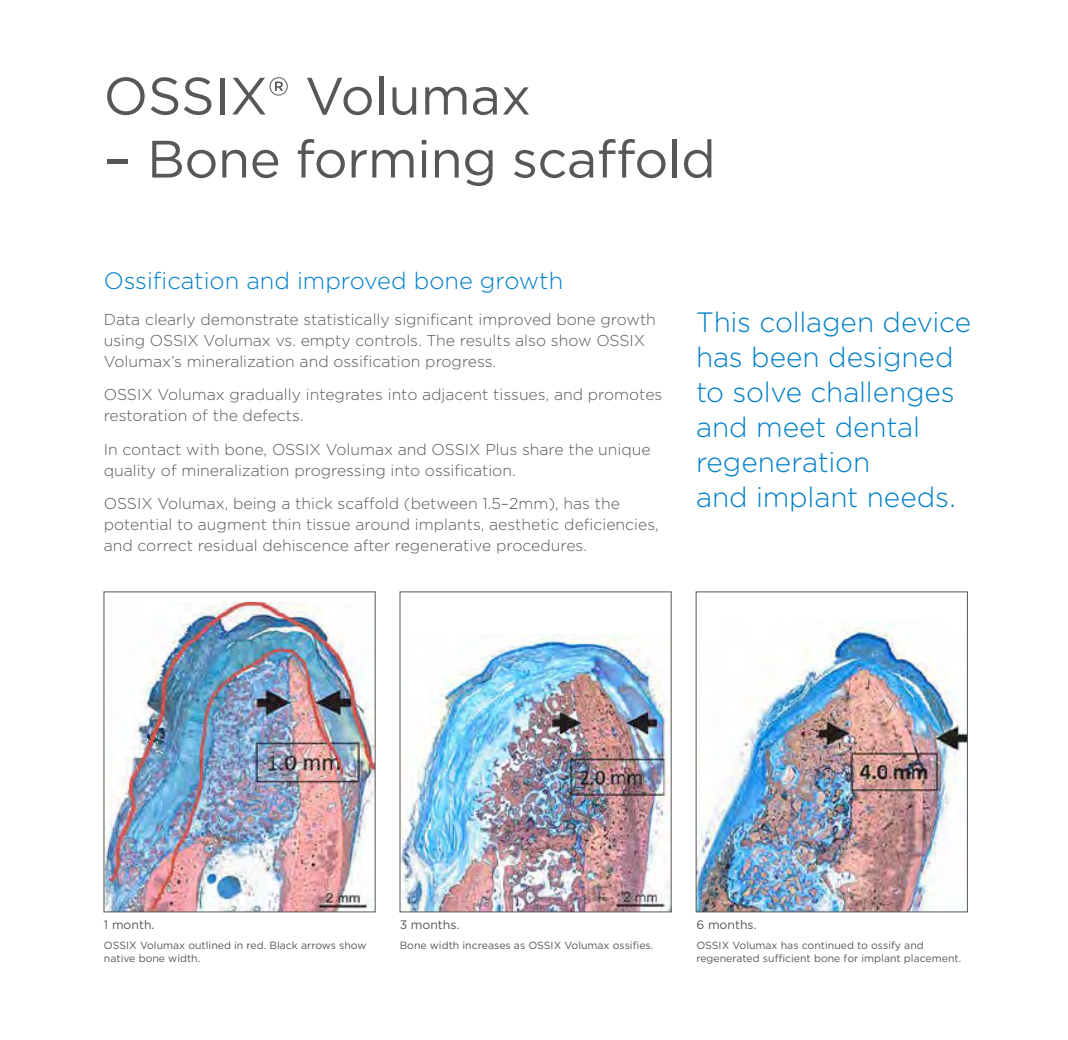
<style>
.page{position:relative;width:1068px;height:1040px;background:#fff}
.page>*{position:absolute;margin:0;border:0;box-sizing:border-box;transform-origin:0 0}
.t1{font:52.5px "Gotham";letter-spacing:-.01em;color:#575756}
.t2{font:300 28px/35px "Gotham";letter-spacing:-.005em;color:#007fc8}
.t3{font:300 23.62px "Gotham";color:#007fc8}
.t4{font:300 15.75px/21px "Gotham";color:#575756}
.t5{font:12.25px "Gotham";color:#575756}
.t6{font:10.5px/12.6px "Gotham";color:#575756}
</style>
<div class="page">
<img style="left:402px;top:635px;width:267px;height:275px">
<img style="left:698px;top:621px;width:267px;height:289px">
<img style="left:106px;top:602px;width:267px;height:308px">
<h1 class="t1" style="left:104px;top:62px;width:429px">OSSIX® Volumax</h1>
<h1 class="t1" style="left:104px;top:125px;width:614px">– Bone forming scaffold</h1>
<h3 class="t3" style="left:104px;top:265px;width:461px">Ossification and improved bone growth</h3>
<p class="t4" style="left:104px;top:308px;width:554px">Data clearly demonstrate statistically significant improved bone growth using OSSIX Volumax vs. empty controls. The results also show OSSIX<br>Volumax’s mineralization and ossification progress.</p>
<p class="t4" style="left:104px;top:384px;width:560px">OSSIX Volumax gradually integrates into adjacent tissues, and promotes restoration of the defects.</p>
<p class="t4" style="left:104px;top:438px;width:548px">In contact with bone, OSSIX Volumax and OSSIX Plus share the unique quality of mineralization progressing into ossification.</p>
<p class="t4" style="left:104px;top:493px;width:556px">OSSIX Volumax, being a thick scaffold (between 1.5–2mm), has the potential to augment thin tissue around implants, aesthetic deficiencies, and correct residual dehiscence after regenerative procedures.</p>
<h2 class="t2" style="left:696px;top:303px;width:277px">This collagen device has been designed to solve challenges and meet dental regeneration<br>and implant needs.</h2>
<p class="t5" style="left:104px;top:917px;width:52px">1 month.</p>
<p class="t6" style="left:104px;top:939px;width:264px">OSSIX Volumax outlined in red. Black arrows show native bone width.</p>
<p class="t5" style="left:400px;top:917px;width:61px">3 months.</p>
<p class="t6" style="left:400px;top:939px;width:255px">Bone width increases as OSSIX Volumax ossifies.</p>
<p class="t5" style="left:696px;top:917px;width:62px">6 months.</p>
<p class="t6" style="left:696px;top:939px;width:266px">OSSIX Volumax has continued to ossify and regenerated sufficient bone for implant placement.</p>
</div>
